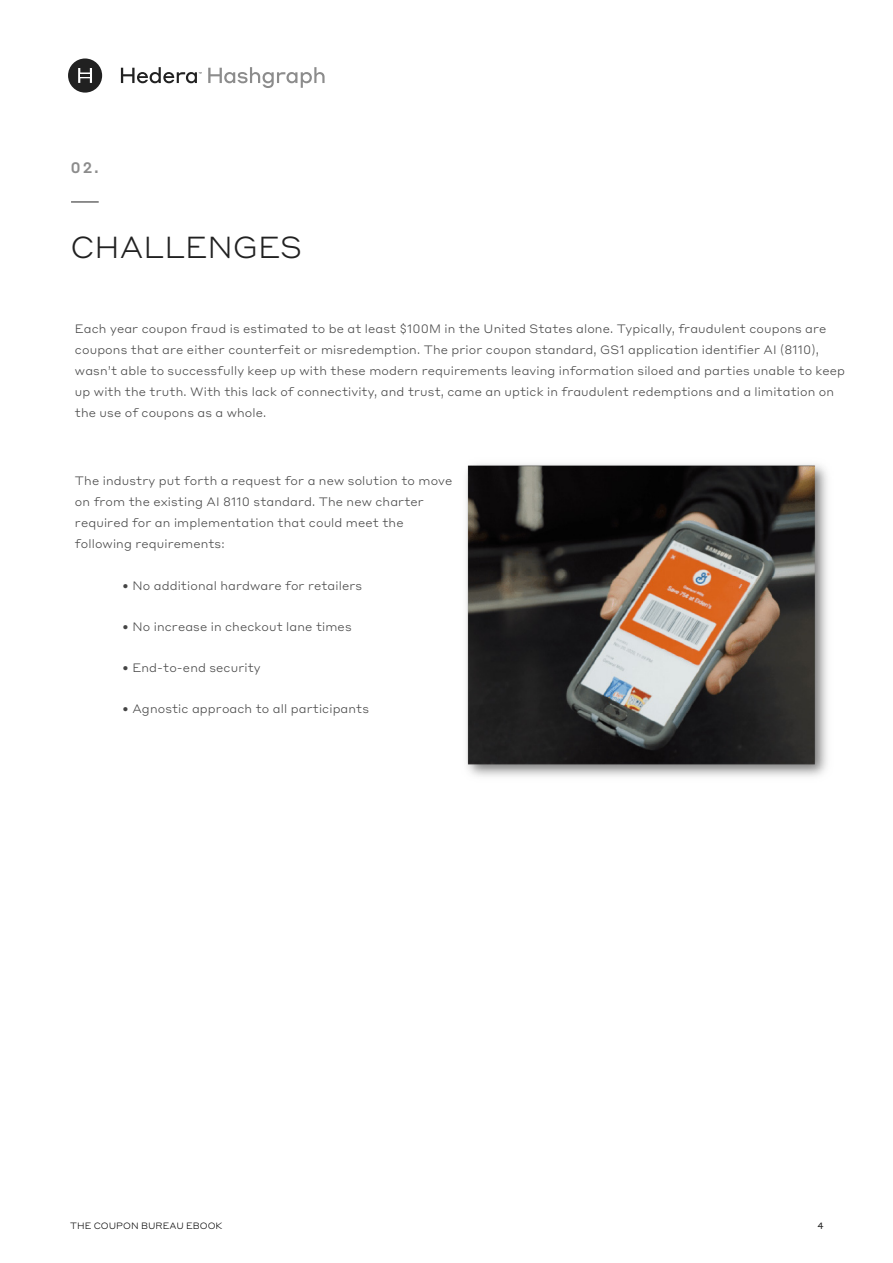
<style>
.page{position:relative;width:893px;height:1263px;background:#fff}
.page>*{position:absolute;margin:0;border:0;box-sizing:border-box;transform-origin:0 0}
.t1{font:300 30px "Styrene A";color:#212121}
.t2{font:500 15px "Styrene A";color:#8c8c8c}
.Body_Copy{font:300 12px/21px "Styrene A";letter-spacing:.01em;color:#454545}
.t3{font:300 9px "Styrene A";color:#000}
.t4{font:9px "Styrene A";color:#212121}
</style>
<div class="page">
<svg style="left:71px;top:202px;width:28px;height:1px"></svg>
<img style="left:466px;top:464px;width:362px;height:313px">
<svg style="left:68px;top:58px;width:34px;height:35px"></svg>
<svg style="left:121px;top:67px;width:81px;height:16px"></svg>
<svg style="left:208px;top:67px;width:117px;height:21px"></svg>
<p class="t2" style="left:70px;top:155px;width:30px">02.</p>
<p class="t1" style="left:70px;top:222px;width:233px">CHALLENGES</p>
<p class="Body_Copy" style="left:75px;top:317px;width:772px">Each year coupon fraud is estimated to be at least $100M in the United States alone. Typically, fraudulent coupons are coupons that are either counterfeit or misredemption. The prior coupon standard, GS1 application identifier AI (8110), wasn’t able to successfully keep up with these modern requirements leaving information siloed and parties unable to keep up with the truth. With this lack of connectivity, and trust, came an uptick in fraudulent redemptions and a limitation on the use of coupons as a whole.</p>
<p class="Body_Copy" style="left:75px;top:469px;width:379px">The industry put forth a request for a new solution to move on from the existing AI 8110 standard. The new charter required for an implementation that could meet the following requirements:</p>
<p class="Body_Copy" style="left:122px;top:574px;width:242px">• No additional hardware for retailers</p>
<p class="Body_Copy" style="left:122px;top:615px;width:231px">• No increase in checkout lane times</p>
<p class="Body_Copy" style="left:122px;top:656px;width:140px">• End-to-end security</p>
<p class="Body_Copy" style="left:122px;top:697px;width:248px">• Agnostic approach to all participants</p>
<p class="t3" style="left:70px;top:1218px;width:154px">THE COUPON BUREAU EBOOK</p>
<p class="t4" style="left:817px;top:1218px;width:8px">4</p>
</div>
